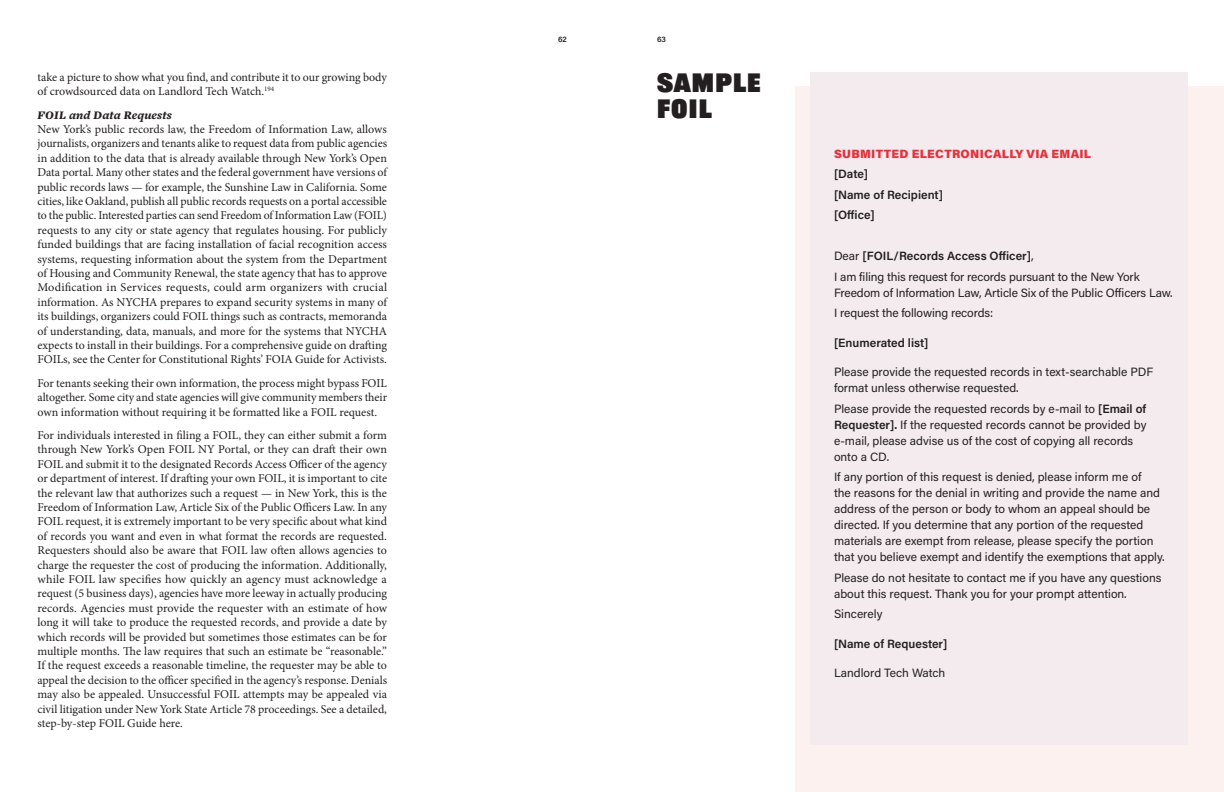
<style>
.page{position:relative;width:1224px;height:792px;background:#fff}
.page>*{position:absolute;margin:0;border:0;box-sizing:border-box;transform-origin:0 0}
.Body{font:800 26px "Railroad Gothic ATF";letter-spacing:.04em;color:#231f20}
.t1{font:12px/14.4px "Minion Pro";letter-spacing:-.005em;color:#231f20;text-align:justify}
.Body-2{font:12px/16px "Acumin Pro";color:#231f20}
.Body-3{font:600 12px "Acumin Pro";color:#231f20}
.Body-4{font:12px "Acumin Variable Concept";letter-spacing:.02em;color:#e7303c}
.t2{font:italic 900 12px "Freight Text Pro";letter-spacing:.01em;color:#231f20}
.Header{font:600 8px "Acumin Pro";color:#231f20}
.s1{font-weight:400}
.s2{font-weight:600}
</style>
<div class="page">
<div style="left:796px;top:87px;width:428px;height:705px;background:#fdf1ef"></div>
<div style="left:810px;top:72px;width:378px;height:672px;background:#f3ebee"></div>
<p class="t1" style="left:38px;top:70px;width:351px">take a picture to show what you find, and contribute it to our growing body of crowdsourced data on Landlord Tech Watch.<sup>194</sup></p>
<p class="t2" style="left:38px;top:107px;width:136px">FOIL and Data Requests</p>
<p class="t1" style="left:38px;top:122px;width:351px">New York’s public records law, the Freedom of Information Law, allows journalists, organizers and tenants alike to request data from public agencies in addition to the data that is already available through New York’s Open Data portal. Many other states and the federal government have versions of public records laws — for example, the Sunshine Law in California. Some cities, like Oakland, publish all public records requests on a portal accessible to the public. Interested parties can send Freedom of Information Law (FOIL) requests to any city or state agency that regulates housing. For publicly funded buildings that are facing installation of facial recognition access systems, requesting information about the system from the Department of Housing and Community Renewal, the state agency that has to approve Modification in Services requests, could arm organizers with crucial information. As NYCHA prepares to expand security systems in many of its buildings, organizers could FOIL things such as contracts, memoranda of understanding, data, manuals, and more for the systems that NYCHA expects to install in their buildings. For a comprehensive guide on drafting FOILs, see the Center for Constitutional Rights’ FOIA Guide for Activists.</p>
<p class="t1" style="left:38px;top:376px;width:351px">For tenants seeking their own information, the process might bypass FOIL altogether. Some city and state agencies will give community members their own information without requiring it be formatted like a FOIL request.</p>
<p class="t1" style="left:38px;top:428px;width:351px">For individuals interested in filing a FOIL, they can either submit a form through New York’s Open FOIL NY Portal, or they can draft their own FOIL and submit it to the designated Records Access Officer of the agency or department of interest. If drafting your own FOIL, it is important to cite the relevant law that authorizes such a request — in New York, this is the Freedom of Information Law, Article Six of the Public Officers Law. In any FOIL request, it is extremely important to be very specific about what kind of records you want and even in what format the records are requested.<br>Requesters should also be aware that FOIL law often allows agencies to charge the requester the cost of producing the information. Additionally, while FOIL law specifies how quickly an agency must acknowledge a request (5 business days), agencies have more leeway in actually producing records. Agencies must provide the requester with an estimate of how long it will take to produce the requested records, and provide a date by which records will be provided but sometimes those estimates can be for multiple months. The law requires that such an estimate be “reasonable.” If the request exceeds a reasonable timeline, the requester may be able to appeal the decision to the officer specified in the agency’s response. Denials may also be appealed. Unsuccessful FOIL attempts may be appealed via civil litigation under New York State Article 78 proceedings. See a detailed, step-by-step FOIL Guide here.</p>
<p class="Header" style="left:558px;top:33px;width:10px">62</p>
<p class="Header" style="left:657px;top:33px;width:11px">63</p>
<p class="Body" style="left:657px;top:65px;width:105px">SAMPLE</p>
<p class="Body" style="left:657px;top:92px;width:56px">FOIL</p>
<p class="Body-4" style="left:834px;top:146px;width:259px">SUBMITTED ELECTRONICALLY VIA EMAIL</p>
<p class="Body-3" style="left:834px;top:166px;width:36px">[Date]</p>
<p class="Body-3" style="left:834px;top:186px;width:111px">[Name of Recipient]</p>
<p class="Body-3" style="left:834px;top:207px;width:42px">[Office]</p>
<p class="Body-3" style="left:834px;top:248px;width:201px"><span class="s1">Dear</span> [FOIL/Records Access Officer]<span class="s1">,</span></p>
<p class="Body-2" style="left:834px;top:268px;width:340px">I am filing this request for records pursuant to the New York<br>Freedom of Information Law, Article Six of the Public Officers Law.</p>
<p class="Body-2" style="left:834px;top:305px;width:161px">I request the following records:</p>
<p class="Body-3" style="left:834px;top:334px;width:96px">[Enumerated list]</p>
<p class="Body-2" style="left:834px;top:364px;width:321px">Please provide the requested records in text-searchable PDF format unless otherwise requested.</p>
<p class="Body-2" style="left:834px;top:400px;width:314px">Please provide the requested records by e-mail to <span class="s2">[Email of Requester].</span> If the requested records cannot be provided by e-mail, please advise us of the cost of copying all records onto a CD.</p>
<p class="Body-2" style="left:834px;top:469px;width:332px">If any portion of this request is denied, please inform me of<br>the reasons for the denial in writing and provide the name and address of the person or body to whom an appeal should be directed. If you determine that any portion of the requested materials are exempt from release, please specify the portion that you believe exempt and identify the exemptions that apply.</p>
<p class="Body-2" style="left:834px;top:569px;width:329px">Please do not hesitate to contact me if you have any questions about this request. Thank you for your prompt attention.</p>
<p class="Body-2" style="left:834px;top:606px;width:50px">Sincerely</p>
<p class="Body-3" style="left:834px;top:635px;width:115px">[Name of Requester]</p>
<p class="Body-2" style="left:834px;top:665px;width:113px">Landlord Tech Watch</p>
</div>
